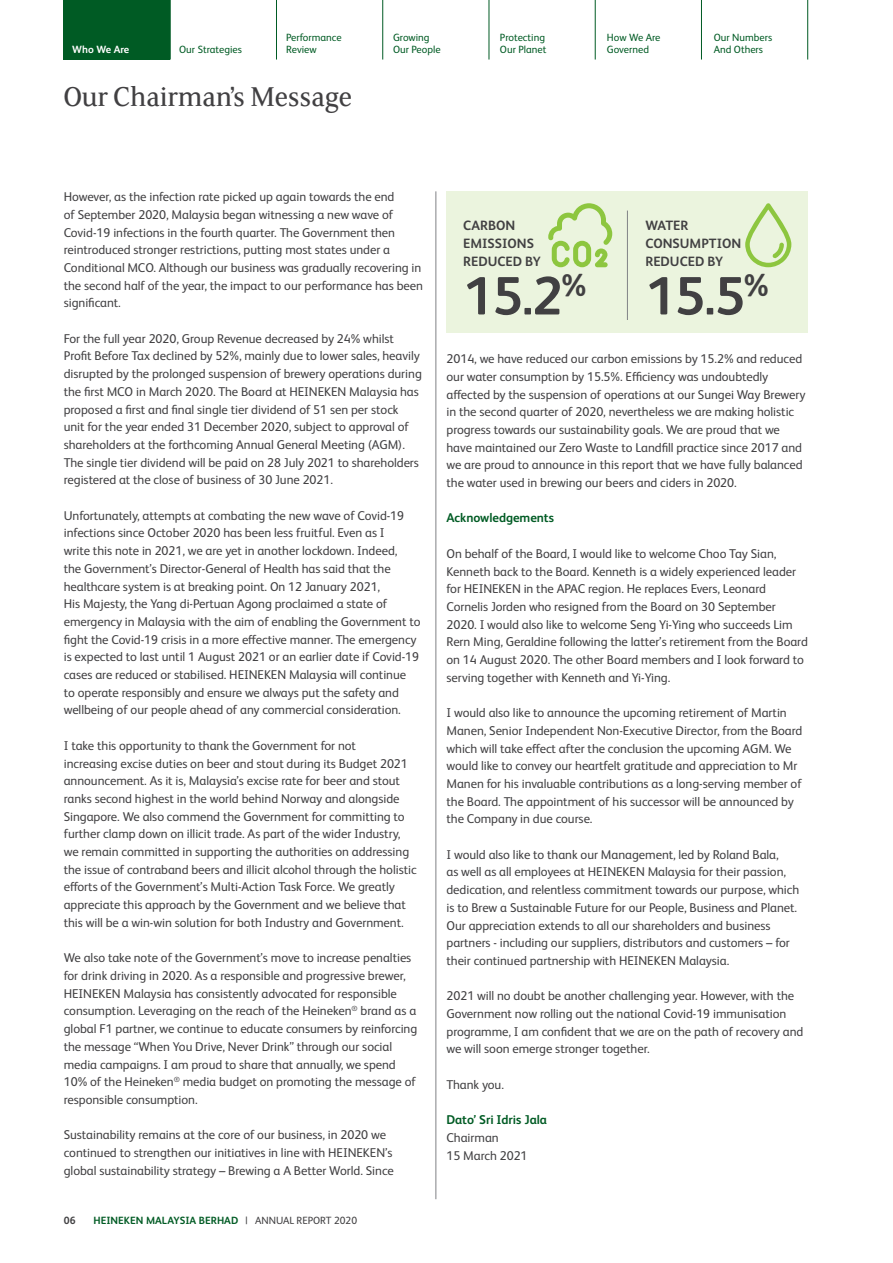
<style>
.page{position:relative;width:893px;height:1263px;background:#fff}
.page>*{position:absolute;margin:0;border:0;box-sizing:border-box;transform-origin:0 0}
.t1{font:700 54px "HEINEKEN Core";color:#414042}
.t2{font:30px "HEINEKEN Curve";letter-spacing:-.01em;color:#414042}
.t3{font:700 13.5px/18px "HEINEKEN Core";color:#414042}
.t4{font:12.75px/17.7px "HEINEKEN Core";letter-spacing:-.005em;color:#414042}
.t5{font:700 12.75px "HEINEKEN Core";letter-spacing:-.005em;color:#005b24}
.t6{font:10.5px/12.8px "HEINEKEN Core";color:#005b24}
.t7{font:700 10.5px "HEINEKEN Core";color:#005b24}
.t8{font:700 10.5px "HEINEKEN Core";color:#fff}
.t9{font:700 10.5px "HEINEKEN Core";color:#414042}
.s1{font-weight:400;color:#414042}
</style>
<div class="page">
<div style="left:64px;top:0;width:106px;height:60px;background:#005b24"></div>
<hr style="left:170px;top:0;width:1px;height:60px;background:#005b24">
<hr style="left:276px;top:0;width:1px;height:60px;background:#005b24">
<hr style="left:382px;top:0;width:1px;height:60px;background:#005b24">
<hr style="left:489px;top:0;width:1px;height:60px;background:#005b24">
<hr style="left:595px;top:0;width:1px;height:60px;background:#005b24">
<hr style="left:701px;top:0;width:1px;height:60px;background:#005b24">
<hr style="left:807px;top:0;width:1px;height:60px;background:#005b24">
<hr style="left:436px;top:191px;width:1px;height:1008px;background:#808285">
<div style="left:447px;top:192px;width:361px;height:141px;background:#ebf4de"></div>
<hr style="left:627px;top:211px;width:1px;height:109px;background:#808285">
<svg style="left:745px;top:203px;width:46px;height:64px"></svg>
<svg style="left:548px;top:203px;width:64px;height:64px"></svg>
<p class="t8" style="left:72px;top:42px;width:59px">Who We Are</p>
<p class="t6" style="left:179px;top:43px;width:64px">Our Strategies</p>
<p class="t6" style="left:286px;top:30px;width:57px">Performance<br>Review</p>
<p class="t6" style="left:393px;top:30px;width:49px">Growing<br>Our People</p>
<p class="t6" style="left:500px;top:30px;width:48px">Protecting<br>Our Planet</p>
<p class="t6" style="left:607px;top:30px;width:55px">How We Are<br>Governed</p>
<p class="t6" style="left:714px;top:30px;width:60px">Our Numbers<br>And Others</p>
<h2 class="t2" style="left:63px;top:77px;width:290px">Our Chairman’s Message</h2>
<p class="t4" style="left:64px;top:187px;width:361px">However, as the infection rate picked up again towards the end<br>of September 2020, Malaysia began witnessing a new wave of Covid-19 infections in the fourth quarter. The Government then reintroduced stronger restrictions, putting most states under a Conditional MCO. Although our business was gradually recovering in the second half of the year, the impact to our performance has been significant.</p>
<p class="t4" style="left:64px;top:329px;width:360px">For the full year 2020, Group Revenue decreased by 24% whilst Profit Before Tax declined by 52%, mainly due to lower sales, heavily disrupted by the prolonged suspension of brewery operations during the first MCO in March 2020. The Board at HEINEKEN Malaysia has proposed a first and final single tier dividend of 51 sen per stock unit for the year ended 31 December 2020, subject to approval of shareholders at the forthcoming Annual General Meeting (AGM).<br>The single tier dividend will be paid on 28 July 2021 to shareholders registered at the close of business of 30 June 2021.</p>
<p class="t4" style="left:64px;top:506px;width:358px">Unfortunately, attempts at combating the new wave of Covid-19 infections since October 2020 has been less fruitful. Even as I<br>write this note in 2021, we are yet in another lockdown. Indeed,<br>the Government’s Director-General of Health has said that the healthcare system is at breaking point. On 12 January 2021,<br>His Majesty, the Yang di-Pertuan Agong proclaimed a state of emergency in Malaysia with the aim of enabling the Government to fight the Covid-19 crisis in a more effective manner. The emergency is expected to last until 1 August 2021 or an earlier date if Covid-19 cases are reduced or stabilised. HEINEKEN Malaysia will continue to operate responsibly and ensure we always put the safety and wellbeing of our people ahead of any commercial consideration.</p>
<p class="t4" style="left:64px;top:736px;width:354px">I take this opportunity to thank the Government for not<br>increasing excise duties on beer and stout during its Budget 2021 announcement. As it is, Malaysia’s excise rate for beer and stout ranks second highest in the world behind Norway and alongside Singapore. We also commend the Government for committing to further clamp down on illicit trade. As part of the wider Industry, we remain committed in supporting the authorities on addressing the issue of contraband beers and illicit alcohol through the holistic efforts of the Government’s Multi-Action Task Force. We greatly appreciate this approach by the Government and we believe that this will be a win-win solution for both Industry and Government.</p>
<p class="t4" style="left:64px;top:948px;width:355px">We also take note of the Government’s move to increase penalties for drink driving in 2020. As a responsible and progressive brewer, HEINEKEN Malaysia has consistently advocated for responsible consumption. Leveraging on the reach of the Heineken<sup>®</sup> brand as a global F1 partner, we continue to educate consumers by reinforcing the message “When You Drive, Never Drink” through our social media campaigns. I am proud to share that annually, we spend 10% of the Heineken<sup>®</sup> media budget on promoting the message of responsible consumption.</p>
<p class="t4" style="left:64px;top:1125px;width:332px">Sustainability remains at the core of our business, in 2020 we continued to strengthen our initiatives in line with HEINEKEN’s global sustainability strategy – Brewing a A Better World. Since</p>
<p class="t9" style="left:64px;top:1213px;width:13px">06</p>
<p class="t7" style="left:94px;top:1213px;width:265px">HEINEKEN MALAYSIA BERHAD <span class="s1">| ANNUAL REPORT 2020</span></p>
<p class="t3" style="left:463px;top:216px;width:79px">CARBON<br>EMISSIONS<br>REDUCED BY</p>
<h1 class="t1" style="left:463px;top:258px;width:125px">15.2<sup>%</sup></h1>
<p class="t3" style="left:645px;top:216px;width:97px">WATER<br>CONSUMPTION<br>REDUCED BY</p>
<h1 class="t1" style="left:645px;top:258px;width:125px">15.5<sup>%</sup></h1>
<p class="t4" style="left:446px;top:349px;width:361px">2014, we have reduced our carbon emissions by 15.2% and reduced our water consumption by 15.5%. Efficiency was undoubtedly affected by the suspension of operations at our Sungei Way Brewery in the second quarter of 2020, nevertheless we are making holistic progress towards our sustainability goals. We are proud that we have maintained our Zero Waste to Landfill practice since 2017 and we are proud to announce in this report that we have fully balanced the water used in brewing our beers and ciders in 2020.</p>
<p class="t5" style="left:446px;top:509px;width:109px">Acknowledgements</p>
<p class="t4" style="left:446px;top:544px;width:363px">On behalf of the Board, I would like to welcome Choo Tay Sian, Kenneth back to the Board. Kenneth is a widely experienced leader for HEINEKEN in the APAC region. He replaces Evers, Leonard Cornelis Jorden who resigned from the Board on 30 September 2020. I would also like to welcome Seng Yi-Ying who succeeds Lim Rern Ming, Geraldine following the latter’s retirement from the Board on 14 August 2020. The other Board members and I look forward to serving together with Kenneth and Yi-Ying.</p>
<p class="t4" style="left:446px;top:703px;width:357px">I would also like to announce the upcoming retirement of Martin Manen, Senior Independent Non-Executive Director, from the Board which will take effect after the conclusion the upcoming AGM. We would like to convey our heartfelt gratitude and appreciation to Mr Manen for his invaluable contributions as a long-serving member of the Board. The appointment of his successor will be announced by the Company in due course.</p>
<p class="t4" style="left:446px;top:845px;width:354px">I would also like to thank our Management, led by Roland Bala,<br>as well as all employees at HEINEKEN Malaysia for their passion, dedication, and relentless commitment towards our purpose, which is to Brew a Sustainable Future for our People, Business and Planet.<br>Our appreciation extends to all our shareholders and business partners - including our suppliers, distributors and customers – for their continued partnership with HEINEKEN Malaysia.</p>
<p class="t4" style="left:446px;top:986px;width:358px">2021 will no doubt be another challenging year. However, with the Government now rolling out the national Covid-19 immunisation programme, I am confident that we are on the path of recovery and we will soon emerge stronger together.</p>
<p class="t4" style="left:446px;top:1075px;width:59px">Thank you.</p>
<p class="t5" style="left:446px;top:1111px;width:102px">Dato’ Sri Idris Jala</p>
<p class="t4" style="left:446px;top:1128px;width:83px">Chairman<br>15 March 2021</p>
</div>
